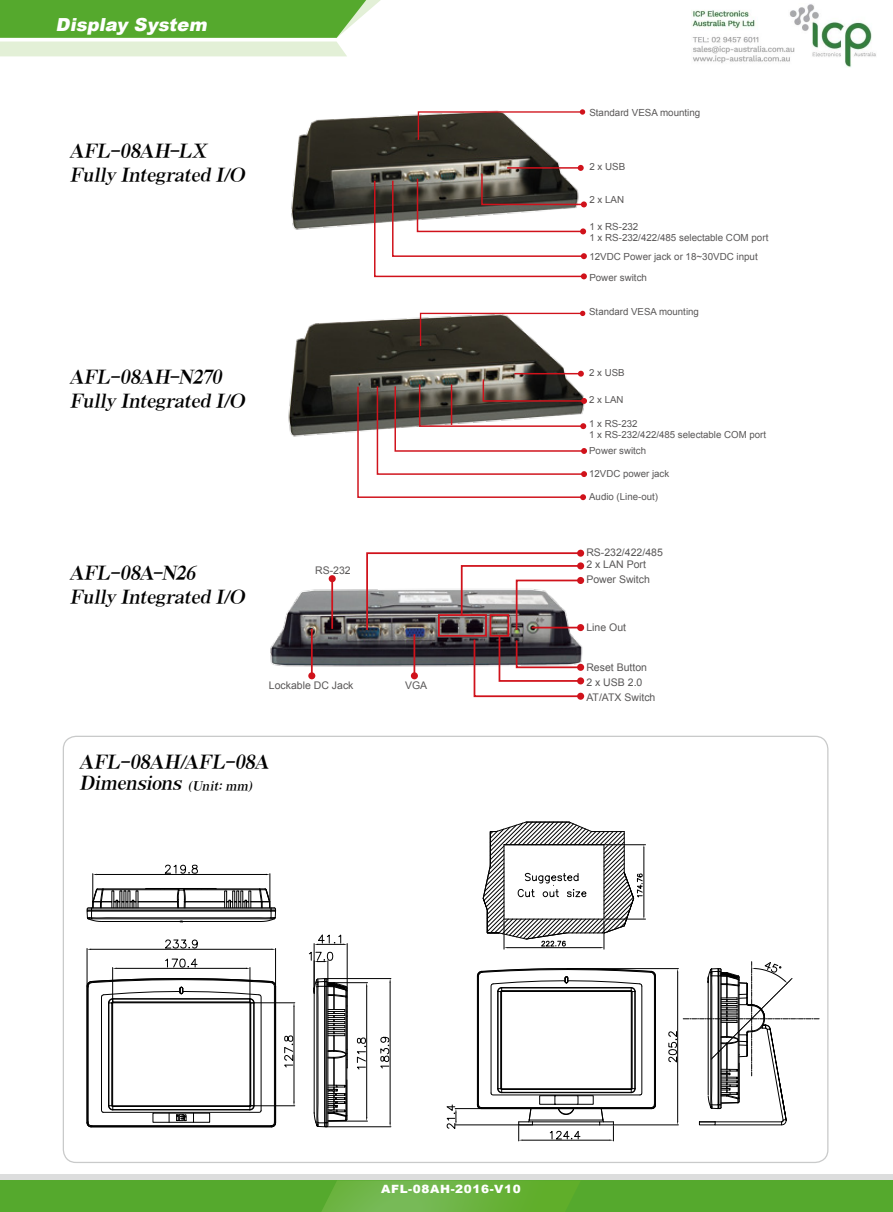
<style>
.page{position:relative;width:893px;height:1212px;background:#fff}
.page>*{position:absolute;margin:0;border:0;box-sizing:border-box;transform-origin:0 0}
.t1{font:italic 18px/24px "AR Roman 1 Heavy Euro";color:#000}
.t2{font:italic 900 18px "Arial";color:#fff}
.t3{font:900 11.4px "Arial";letter-spacing:.05em;color:#fff;scale:1.05 1}
.t4{font:10.5px/14.9px "Arial";color:#595757}
.t5{font:9.75px/11.4px "Arial";color:#595757}
.t6{font:9.6px/11.2px "Arial";color:#595757}
.s1{font-size:12px}
</style>
<div class="page">
<div style="left:0;top:1174px;width:893px;height:38px;background:#dcdddd"></div>
<div style="left:0;top:1181px;width:893px;height:31px;background:#55a92d"></div>
<svg style="left:316px;top:1180px;width:265px;height:32px"></svg>
<svg style="left:0;top:0;width:381px;height:56px;background:#8ec572"></svg>
<img style="left:291px;top:114px;width:290px;height:116px">
<svg style="left:417px;top:109px;width:168px;height:32px"></svg>
<svg style="left:373px;top:165px;width:214px;height:114px"></svg>
<img style="left:288px;top:310px;width:298px;height:127px">
<svg style="left:419px;top:311px;width:166px;height:36px"></svg>
<svg style="left:356px;top:371px;width:231px;height:129px"></svg>
<img style="left:270px;top:581px;width:315px;height:92px">
<div style="left:577px;top:624px;width:7px;height:7px;background:#d0121b;border-radius:50%"></div>
<div style="left:577px;top:577px;width:7px;height:7px;background:#d0121b;border-radius:50%"></div>
<div style="left:577px;top:550px;width:7px;height:7px;background:#d0121b;border-radius:50%"></div>
<div style="left:577px;top:664px;width:7px;height:7px;background:#d0121b;border-radius:50%"></div>
<svg style="left:365px;top:551px;width:217px;height:147px"></svg>
<div style="left:577px;top:693px;width:7px;height:7px;background:#d0121b;border-radius:50%"></div>
<div style="left:490px;top:614px;width:19px;height:23px;border:2px solid #d0121b"></div>
<div style="left:438px;top:614px;width:49px;height:23px;border:2px solid #d0121b"></div>
<hr style="left:331px;top:579px;width:2px;height:50px;background:#d0121b">
<div style="left:329px;top:575px;width:7px;height:7px;background:#d0121b;border-radius:50%"></div>
<hr style="left:413px;top:634px;width:2px;height:42px;background:#d0121b">
<div style="left:411px;top:672px;width:7px;height:7px;background:#d0121b;border-radius:50%"></div>
<hr style="left:311px;top:629px;width:2px;height:47px;background:#d0121b">
<div style="left:308px;top:672px;width:7px;height:7px;background:#d0121b;border-radius:50%"></div>
<hr style="left:347px;top:943px;width:1px;height:54px;background:#000">
<hr style="left:314px;top:943px;width:1px;height:48px;background:#000">
<svg style="left:314px;top:934px;width:33px;height:11px"></svg>
<hr style="left:325px;top:978px;width:66px;height:1px;background:#000">
<hr style="left:325px;top:1126px;width:66px;height:1px;background:#000">
<hr style="left:390px;top:982px;width:1px;height:141px;background:#000">
<svg style="left:380px;top:1037px;width:9px;height:31px"></svg>
<hr style="left:251px;top:1002px;width:44px;height:1px;background:#000">
<hr style="left:251px;top:1105px;width:44px;height:1px;background:#000">
<hr style="left:294px;top:1007px;width:1px;height:95px;background:#000">
<svg style="left:284px;top:1035px;width:9px;height:32px"></svg>
<hr style="left:112px;top:967px;width:1px;height:35px;background:#000">
<hr style="left:250px;top:967px;width:1px;height:35px;background:#000">
<hr style="left:117px;top:968px;width:129px;height:1px;background:#000">
<svg style="left:165px;top:958px;width:33px;height:10px"></svg>
<hr style="left:270px;top:874px;width:1px;height:33px;background:#000">
<hr style="left:93px;top:874px;width:1px;height:33px;background:#000">
<hr style="left:97px;top:874px;width:169px;height:1px;background:#000">
<svg style="left:164px;top:864px;width:34px;height:10px"></svg>
<hr style="left:329px;top:982px;width:38px;height:1px;background:#000">
<hr style="left:329px;top:1121px;width:38px;height:1px;background:#000">
<hr style="left:366px;top:987px;width:1px;height:130px;background:#000">
<svg style="left:356px;top:1037px;width:10px;height:33px"></svg>
<svg style="left:309px;top:951px;width:39px;height:176px"></svg>
<hr style="left:275px;top:948px;width:1px;height:37px;background:#000">
<hr style="left:87px;top:948px;width:1px;height:37px;background:#000">
<svg style="left:87px;top:888px;width:189px;height:62px"></svg>
<svg style="left:87px;top:978px;width:189px;height:149px"></svg>
<svg style="left:446px;top:968px;width:210px;height:173px"></svg>
<hr style="left:567px;top:968px;width:111px;height:1px;background:#000">
<hr style="left:614px;top:1124px;width:64px;height:1px;background:#000">
<svg style="left:668px;top:962px;width:151px;height:163px"></svg>
<hr style="left:605px;top:919px;width:40px;height:1px;background:#000">
<hr style="left:605px;top:844px;width:40px;height:1px;background:#000">
<hr style="left:644px;top:848px;width:1px;height:68px;background:#000">
<svg style="left:483px;top:821px;width:161px;height:128px"></svg>
<hr style="left:624px;top:831px;width:1px;height:41px;background:#000">
<img style="left:691px;top:4px;width:185px;height:64px">
<p class="t2" style="left:56px;top:12px;width:157px">Display System</p>
<p class="t1" style="left:70px;top:140px;width:180px">AFL-08AH-LX<br>Fully Integrated I/O</p>
<p class="t1" style="left:70px;top:365px;width:180px">AFL-08AH-N270<br>Fully Integrated I/O</p>
<p class="t1" style="left:70px;top:562px;width:180px">AFL-08A-N26<br>Fully Integrated I/O</p>
<p class="t5" style="left:589px;top:107px;width:113px">Standard VESA mounting</p>
<p class="t5" style="left:589px;top:161px;width:37px">2 x USB</p>
<p class="t5" style="left:589px;top:194px;width:36px">2 x LAN</p>
<p class="t5" style="left:589px;top:221px;width:181px">1 x RS-232<br>1 x RS-232/422/485 selectable COM port</p>
<p class="t5" style="left:589px;top:272px;width:59px">Power switch</p>
<p class="t5" style="left:589px;top:251px;width:170px">12VDC Power jack or 18~30VDC input</p>
<p class="t6" style="left:589px;top:306px;width:111px">Standard VESA mounting</p>
<p class="t6" style="left:589px;top:367px;width:37px">2 x USB</p>
<p class="t6" style="left:589px;top:394px;width:36px">2 x LAN</p>
<p class="t6" style="left:589px;top:418px;width:178px">1 x RS-232<br>1 x RS-232/422/485 selectable COM port</p>
<p class="t6" style="left:589px;top:445px;width:58px">Power switch</p>
<p class="t6" style="left:589px;top:468px;width:82px">12VDC power jack</p>
<p class="t6" style="left:589px;top:491px;width:70px">Audio (Line-out)</p>
<p class="t4" style="left:586px;top:545px;width:78px">RS-232/422/485</p>
<p class="t4" style="left:315px;top:562px;width:37px">RS-232</p>
<p class="t4" style="left:586px;top:557px;width:65px">2 x LAN Port<br>Power Switch</p>
<p class="t4" style="left:586px;top:620px;width:41px">Line Out</p>
<p class="t4" style="left:269px;top:678px;width:86px">Lockable DC Jack</p>
<p class="t4" style="left:405px;top:678px;width:24px">VGA</p>
<p class="t4" style="left:586px;top:660px;width:62px">Reset Button</p>
<p class="t4" style="left:586px;top:675px;width:58px">2 x USB 2.0</p>
<p class="t4" style="left:586px;top:690px;width:71px">AT/ATX Switch</p>
<p class="t1" style="left:80px;top:752px;width:194px;line-height:21px">AFL-08AH/AFL-08A<br>Dimensions <span class="s1">(Unit: mm)</span></p>
<p class="t3" style="left:381px;top:1180px;width:134px">AFL-08AH-2016-V10</p>
</div>
